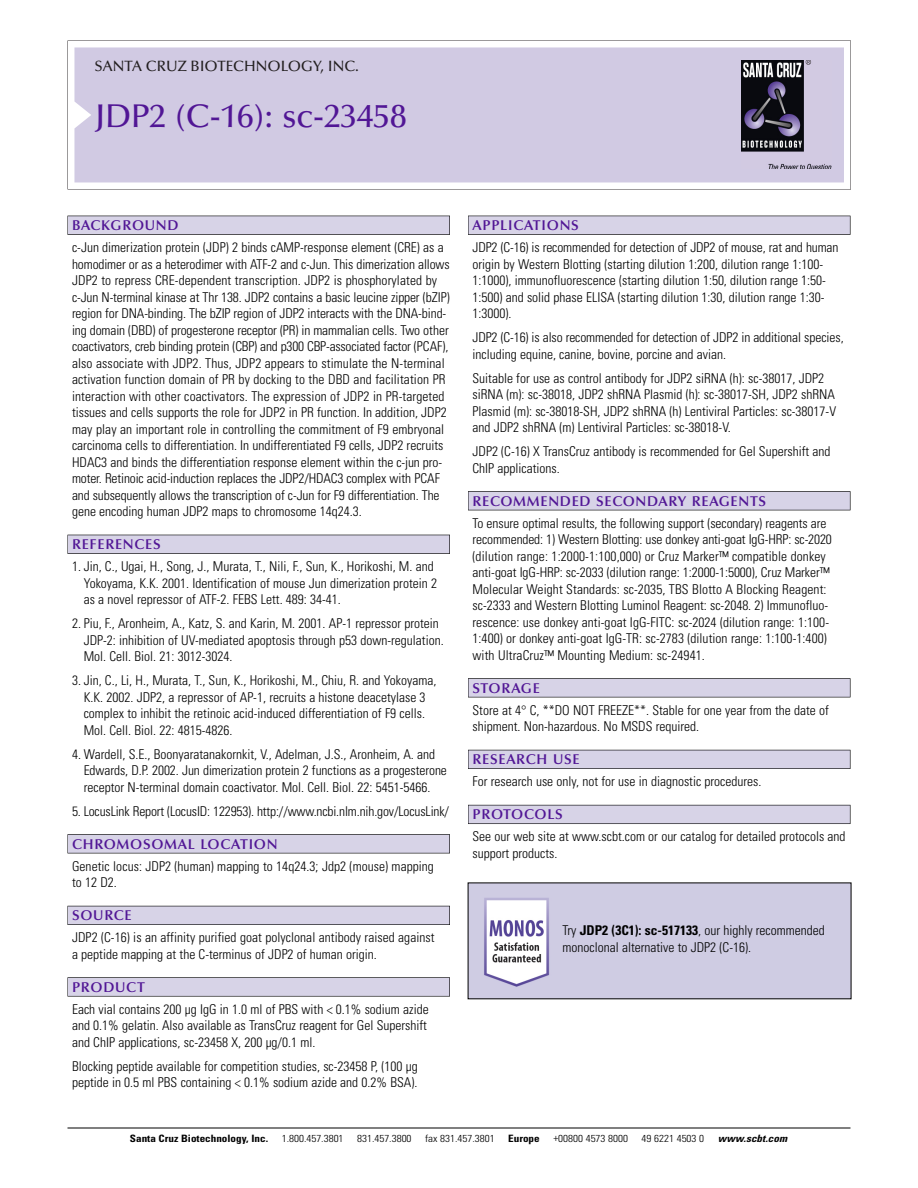
<style>
.page{position:relative;width:918px;height:1188px;background:#fff}
.page>*{position:absolute;margin:0;border:0;box-sizing:border-box;transform-origin:0 0}
.t1{font:500 33px "Optima";color:#511695}
.t2{font:500 15px "Optima";color:#231f20}
.t3{font:600 14.25px "Optima";letter-spacing:.05em;color:#511695}
.t4{font:300 condensed 13.5px/16.5px "Univers";color:#000}
.t5{font:300 condensed 10.2px "Univers";color:#000;scale:1.1 1}
.t6{font:700 condensed 10.2px "Univers";color:#000;scale:1.1 1}
.t7{font:italic 700 condensed 10.2px "Univers";letter-spacing:.005em;color:#000;scale:1.1 1}
.s1{font-weight:700}
</style>
<div class="page">
<svg style="left:68px;top:40px;width:783px;height:149px"></svg>
<div style="left:74px;top:47px;width:770px;height:135px;background:#d1cae3"></div>
<img style="left:741px;top:60px;width:90px;height:108px">
<div style="left:68px;top:216px;width:382px;height:19px;background:#525155"></div>
<div style="left:68px;top:216px;width:381px;height:18px;background:#d7d3e7"></div>
<div style="left:68px;top:535px;width:382px;height:19px;background:#515055"></div>
<div style="left:68px;top:535px;width:381px;height:18px;background:#d7d3e7"></div>
<div style="left:68px;top:834px;width:382px;height:19px;background:#545357"></div>
<div style="left:68px;top:835px;width:381px;height:18px;background:#d7d3e7"></div>
<div style="left:68px;top:906px;width:382px;height:19px;background:#54535a"></div>
<div style="left:68px;top:906px;width:381px;height:18px;background:#d7d3e7"></div>
<svg style="left:68px;top:977px;width:382px;height:20px"></svg>
<div style="left:68px;top:978px;width:381px;height:18px;background:#d7d3e7"></div>
<div style="left:468px;top:216px;width:382px;height:19px;background:#525155"></div>
<div style="left:468px;top:216px;width:382px;height:18px;background:#d7d3e7"></div>
<div style="left:468px;top:491px;width:382px;height:19px;background:#525155"></div>
<div style="left:468px;top:492px;width:382px;height:18px;background:#d7d3e7"></div>
<div style="left:468px;top:678px;width:382px;height:19px;background:#545357"></div>
<div style="left:468px;top:679px;width:382px;height:18px;background:#d7d3e7"></div>
<div style="left:468px;top:750px;width:382px;height:19px;background:#54535a"></div>
<div style="left:468px;top:750px;width:382px;height:18px;background:#d7d3e7"></div>
<div style="left:468px;top:805px;width:382px;height:19px;background:#5b5a62"></div>
<div style="left:468px;top:805px;width:382px;height:18px;background:#d7d3e7"></div>
<hr style="left:68px;top:1128px;width:782px;height:1px;background:#000">
<img style="left:470px;top:885px;width:379px;height:112px">
<p class="t2" style="left:94px;top:61px;width:266px">SANTA CRUZ BIOTECHNOLOGY, INC.</p>
<h1 class="t1" style="left:94px;top:103px;width:314px">JDP2 (C-16): sc-23458</h1>
<p class="t3" style="left:72px;top:219px;width:108px">BACKGROUND</p>
<p class="t4" style="left:72px;top:240px;width:379px">c-Jun dimerization protein (JDP) 2 binds cAMP-response element (CRE) as a homodimer or as a heterodimer with ATF-2 and c-Jun. This dimerization allows JDP2 to repress CRE-dependent transcription. JDP2 is phosphorylated by c-Jun N-terminal kinase at Thr 138. JDP2 contains a basic leucine zipper (bZIP) region for DNA-binding. The bZIP region of JDP2 interacts with the DNA-bind&shy;ing domain (DBD) of progesterone receptor (PR) in mammalian cells. Two other coactivators, creb binding protein (CBP) and p300 CBP-associated factor (PCAF), also associate with JDP2. Thus, JDP2 appears to stimulate the N-terminal activation function domain of PR by docking to the DBD and facilitation PR interaction with other coactivators. The expression of JDP2 in PR-targeted tissues and cells supports the role for JDP2 in PR function. In addition, JDP2 may play an important role in controlling the commitment of F9 embryonal carcinoma cells to differentiation. In undifferentiated F9 cells, JDP2 recruits HDAC3 and binds the differentiation response element within the c-jun pro&shy;moter. Retinoic acid-induction replaces the JDP2/HDAC3 complex with PCAF and subsequently allows the transcription of c-Jun for F9 differentiation. The gene encoding human JDP2 maps to chromosome 14q24.3.</p>
<p class="t3" style="left:72px;top:539px;width:90px">REFERENCES</p>
<p class="t4" style="left:84px;top:559px;width:355px;text-indent:-12px">1. Jin, C., Ugai, H., Song, J., Murata, T., Nili, F., Sun, K., Horikoshi, M. and<br>Yokoyama, K.K. 2001. Identification of mouse Jun dimerization protein 2 as a novel repressor of ATF-2. FEBS Lett. 489: 34-41.</p>
<p class="t4" style="left:84px;top:616px;width:361px;text-indent:-12px">2. Piu, F., Aronheim, A., Katz, S. and Karin, M. 2001. AP-1 repressor protein<br>JDP-2: inhibition of UV-mediated apoptosis through p53 down-regulation.<br>Mol. Cell. Biol. 21: 3012-3024.</p>
<p class="t4" style="left:84px;top:673px;width:354px;text-indent:-12px">3. Jin, C., Li, H., Murata, T., Sun, K., Horikoshi, M., Chiu, R. and Yokoyama, K.K. 2002. JDP2, a repressor of AP-1, recruits a histone deacetylase 3 complex to inhibit the retinoic acid-induced differentiation of F9 cells.<br>Mol. Cell. Biol. 22: 4815-4826.</p>
<p class="t4" style="left:84px;top:747px;width:365px;text-indent:-12px">4. Wardell, S.E., Boonyaratanakornkit, V., Adelman, J.S., Aronheim, A. and<br>Edwards, D.P. 2002. Jun dimerization protein 2 functions as a progesterone receptor N-terminal domain coactivator. Mol. Cell. Biol. 22: 5451-5466.</p>
<p class="t4" style="left:72px;top:804px;width:379px">5. LocusLink Report (LocusID: 122953). http://www.ncbi.nlm.nih.gov/LocusLink/</p>
<p class="t3" style="left:72px;top:838px;width:207px">CHROMOSOMAL LOCATION</p>
<p class="t4" style="left:72px;top:859px;width:363px">Genetic locus: JDP2 (human) mapping to 14q24.3; Jdp2 (mouse) mapping to 12 D2.</p>
<p class="t3" style="left:72px;top:910px;width:61px">SOURCE</p>
<p class="t4" style="left:72px;top:930px;width:364px">JDP2 (C-16) is an affinity purified goat polyclonal antibody raised against a peptide mapping at the C-terminus of JDP2 of human origin.</p>
<p class="t3" style="left:72px;top:981px;width:74px">PRODUCT</p>
<p class="t4" style="left:72px;top:1002px;width:358px">Each vial contains 200 µg IgG in 1.0 ml of PBS with &lt; 0.1% sodium azide and 0.1% gelatin. Also available as TransCruz reagent for Gel Supershift and ChIP applications, sc-23458 X, 200 µg/0.1 ml.</p>
<p class="t4" style="left:72px;top:1059px;width:347px">Blocking peptide available for competition studies, sc-23458 P, (100 µg peptide in 0.5 ml PBS containing &lt; 0.1% sodium azide and 0.2% BSA).</p>
<p class="t3" style="left:473px;top:219px;width:108px">APPLICATIONS</p>
<p class="t4" style="left:473px;top:240px;width:367px">JDP2 (C-16) is recommended for detection of JDP2 of mouse, rat and human origin by Western Blotting (starting dilution 1:200, dilution range 1:100- 1:1000), immunofluorescence (starting dilution 1:50, dilution range 1:50- 1:500) and solid phase ELISA (starting dilution 1:30, dilution range 1:30- 1:3000).</p>
<p class="t4" style="left:473px;top:330px;width:373px">JDP2 (C-16) is also recommended for detection of JDP2 in additional species, including equine, canine, bovine, porcine and avian.</p>
<p class="t4" style="left:473px;top:371px;width:365px">Suitable for use as control antibody for JDP2 siRNA (h): sc-38017, JDP2 siRNA (m): sc-38018, JDP2 shRNA Plasmid (h): sc-38017-SH, JDP2 shRNA Plasmid (m): sc-38018-SH, JDP2 shRNA (h) Lentiviral Particles: sc-38017-V and JDP2 shRNA (m) Lentiviral Particles: sc-38018-V.</p>
<p class="t4" style="left:473px;top:444px;width:359px">JDP2 (C-16) X TransCruz antibody is recommended for Gel Supershift and<br>ChIP applications.</p>
<p class="t3" style="left:473px;top:495px;width:295px">RECOMMENDED SECONDARY REAGENTS</p>
<p class="t4" style="left:473px;top:516px;width:361px">To ensure optimal results, the following support (secondary) reagents are recommended: 1) Western Blotting: use donkey anti-goat IgG-HRP: sc-2020 (dilution range: 1:2000-1:100,000) or Cruz Marker™ compatible donkey anti-goat IgG-HRP: sc-2033 (dilution range: 1:2000-1:5000), Cruz Marker™ Molecular Weight Standards: sc-2035, TBS Blotto A Blocking Reagent: sc-2333 and Western Blotting Luminol Reagent: sc-2048. 2) Immunofluo&shy;rescence: use donkey anti-goat IgG-FITC: sc-2024 (dilution range: 1:100- 1:400) or donkey anti-goat IgG-TR: sc-2783 (dilution range: 1:100-1:400) with UltraCruz™ Mounting Medium: sc-24941.</p>
<p class="t3" style="left:473px;top:682px;width:69px">STORAGE</p>
<p class="t4" style="left:473px;top:703px;width:358px">Store at 4° C, **DO NOT FREEZE**. Stable for one year from the date of shipment. Non-hazardous. No MSDS required.</p>
<p class="t3" style="left:473px;top:754px;width:109px">RESEARCH USE</p>
<p class="t4" style="left:473px;top:774px;width:290px">For research use only, not for use in diagnostic procedures.</p>
<p class="t3" style="left:473px;top:809px;width:92px">PROTOCOLS</p>
<p class="t4" style="left:473px;top:829px;width:375px">See our web site at www.scbt.com or our catalog for detailed protocols and support products.</p>
<p class="t4" style="left:563px;top:923px;width:264px">Try <span class="s1">JDP2 (3C1): sc-517133</span>, our highly recommended monoclonal alternative to JDP2 (C-16).</p>
<p class="t6" style="left:130px;top:1135px;width:127px">Santa Cruz Biotechnology, Inc.</p>
<p class="t5" style="left:282px;top:1135px;width:58px">1.800.457.3801</p>
<p class="t5" style="left:357px;top:1135px;width:51px">831.457.3800</p>
<p class="t5" style="left:425px;top:1135px;width:65px">fax 831.457.3801</p>
<p class="t6" style="left:508px;top:1135px;width:30px">Europe</p>
<p class="t5" style="left:553px;top:1135px;width:69px">+00800 4573 8000</p>
<p class="t5" style="left:642px;top:1135px;width:58px">49 6221 4503 0</p>
<p class="t7" style="left:718px;top:1135px;width:64px">www.scbt.com</p>
</div>
